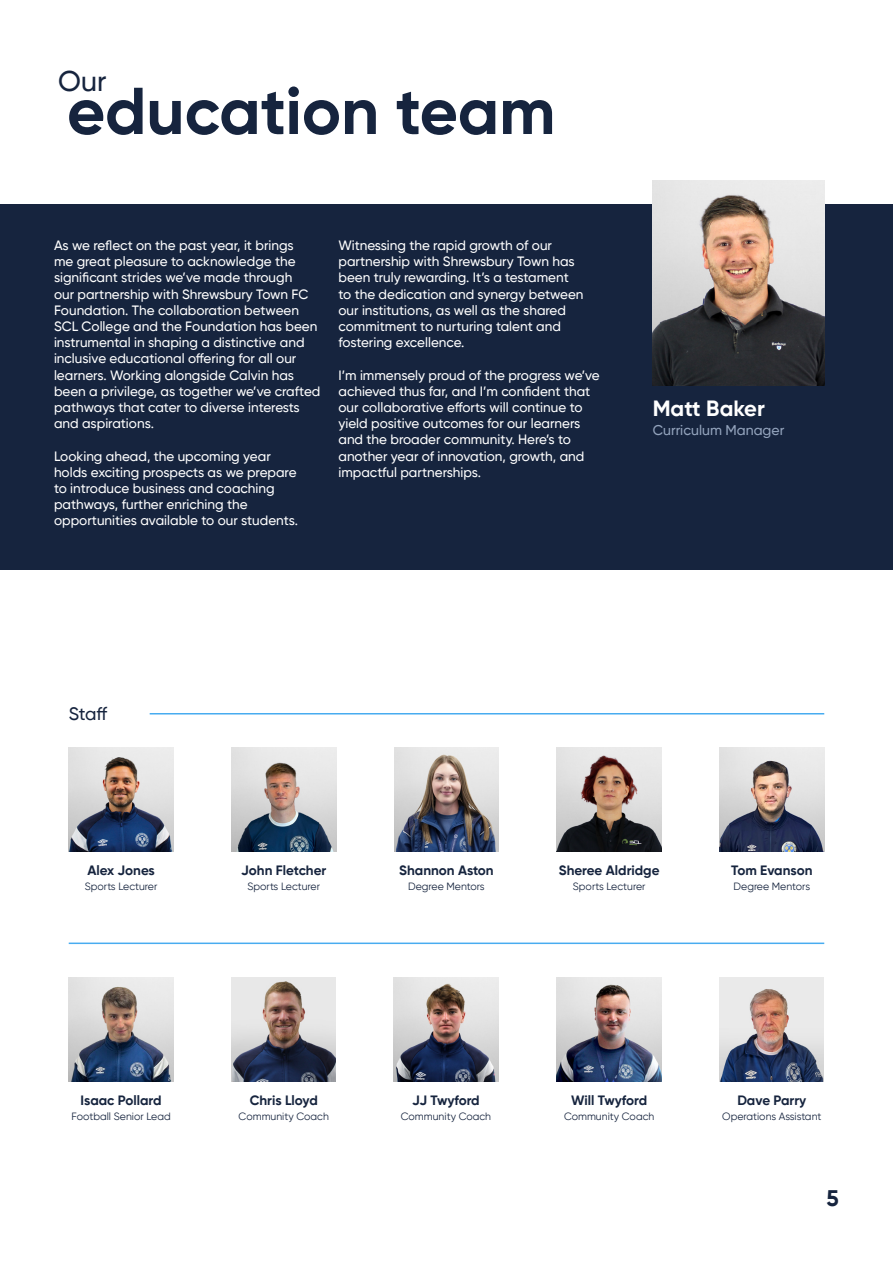
<style>
.page{position:relative;width:893px;height:1263px;background:#fff}
.page>*{position:absolute;margin:0;border:0;box-sizing:border-box;transform-origin:0 0}
.t1{font:700 66px "Gilroy";color:#16243e}
.t2{font:500 28.5px "Gilroy";color:#16243e}
.t3{font:700 22.5px "Gilroy";color:#16243e}
.t4{font:700 22.05px "Gilroy";color:#fff}
.t5{font:500 18px "Gilroy";color:#16243e}
.t6{font:500 14.1px "Gilroy";color:#93a3bc}
.t7{font:500 13.5px/16.2px "Gilroy";color:#fff}
.t8{font:700 13.5px "Gilroy";color:#16243e}
.t9{font:700 13.5px "Gilroy";letter-spacing:-.02em;color:#16243e}
.t10{font:10.5px "Gilroy";color:#16243e}
</style>
<div class="page">
<div style="left:0;top:204px;width:893px;height:366px;background:#16243e"></div>
<img style="left:69px;top:747px;width:104px;height:105px">
<img style="left:69px;top:977px;width:104px;height:105px">
<img style="left:719px;top:747px;width:105px;height:105px">
<img style="left:653px;top:181px;width:171px;height:204px">
<img style="left:231px;top:747px;width:105px;height:105px">
<img style="left:557px;top:977px;width:105px;height:105px">
<img style="left:557px;top:747px;width:105px;height:105px">
<img style="left:394px;top:977px;width:104px;height:105px">
<img style="left:394px;top:747px;width:104px;height:104px">
<img style="left:231px;top:977px;width:105px;height:104px">
<img style="left:719px;top:977px;width:105px;height:104px">
<hr style="left:150px;top:713px;width:674px;height:1px;background:#48acf0">
<hr style="left:69px;top:942px;width:755px;height:2px;background:#48acf0">
<p class="t2" style="left:58px;top:63px;width:50px">Our</p>
<p class="t1" style="left:67px;top:70px;width:490px">education team</p>
<p class="t7" style="left:54px;top:237px;width:268px">As we reflect on the past year, it brings<br>me great pleasure to acknowledge the significant strides we’ve made through<br>our partnership with Shrewsbury Town FC Foundation. The collaboration between SCL College and the Foundation has been instrumental in shaping a distinctive and inclusive educational offering for all our learners. Working alongside Calvin has been a privilege, as together we’ve crafted pathways that cater to diverse interests and aspirations.</p>
<p class="t7" style="left:54px;top:448px;width:245px">Looking ahead, the upcoming year holds exciting prospects as we prepare to introduce business and coaching pathways, further enriching the opportunities available to our students.</p>
<p class="t7" style="left:338px;top:237px;width:247px">Witnessing the rapid growth of our partnership with Shrewsbury Town has been truly rewarding. It’s a testament to the dedication and synergy between our institutions, as well as the shared commitment to nurturing talent and fostering excellence.</p>
<p class="t7" style="left:338px;top:367px;width:263px">I’m immensely proud of the progress we’ve achieved thus far, and I’m confident that our collaborative efforts will continue to yield positive outcomes for our learners and the broader community. Here’s to another year of innovation, growth, and impactful partnerships.</p>
<p class="t4" style="left:653px;top:395px;width:114px">Matt Baker</p>
<p class="t6" style="left:653px;top:421px;width:133px">Curriculum Manager</p>
<p class="t5" style="left:69px;top:703px;width:40px">Staff</p>
<p class="t8" style="left:87px;top:862px;width:69px">Alex Jones</p>
<p class="t10" style="left:85px;top:879px;width:74px">Sports Lecturer</p>
<p class="t8" style="left:241px;top:862px;width:87px">John Fletcher</p>
<p class="t8" style="left:731px;top:862px;width:83px">Tom Evanson</p>
<p class="t8" style="left:559px;top:862px;width:102px">Sheree Aldridge</p>
<p class="t8" style="left:399px;top:862px;width:96px">Shannon Aston</p>
<p class="t10" style="left:248px;top:879px;width:74px">Sports Lecturer</p>
<p class="t10" style="left:408px;top:879px;width:78px">Degree Mentors</p>
<p class="t10" style="left:573px;top:879px;width:74px">Sports Lecturer</p>
<p class="t10" style="left:734px;top:879px;width:78px">Degree Mentors</p>
<p class="t8" style="left:81px;top:1092px;width:82px">Isaac Pollard</p>
<p class="t10" style="left:71px;top:1110px;width:101px">Football Senior Lead</p>
<p class="t8" style="left:571px;top:1092px;width:77px">Will Twyford</p>
<p class="t9" style="left:412px;top:1092px;width:69px">JJ Twyford</p>
<p class="t8" style="left:250px;top:1092px;width:70px">Chris Lloyd</p>
<p class="t8" style="left:737px;top:1092px;width:71px">Dave Parry</p>
<p class="t10" style="left:239px;top:1110px;width:92px">Community Coach</p>
<p class="t10" style="left:722px;top:1110px;width:101px">Operations Assistant</p>
<p class="t10" style="left:401px;top:1110px;width:92px">Community Coach</p>
<p class="t10" style="left:564px;top:1110px;width:92px">Community Coach</p>
<p class="t3" style="left:827px;top:1184px;width:14px">5</p>
</div>
